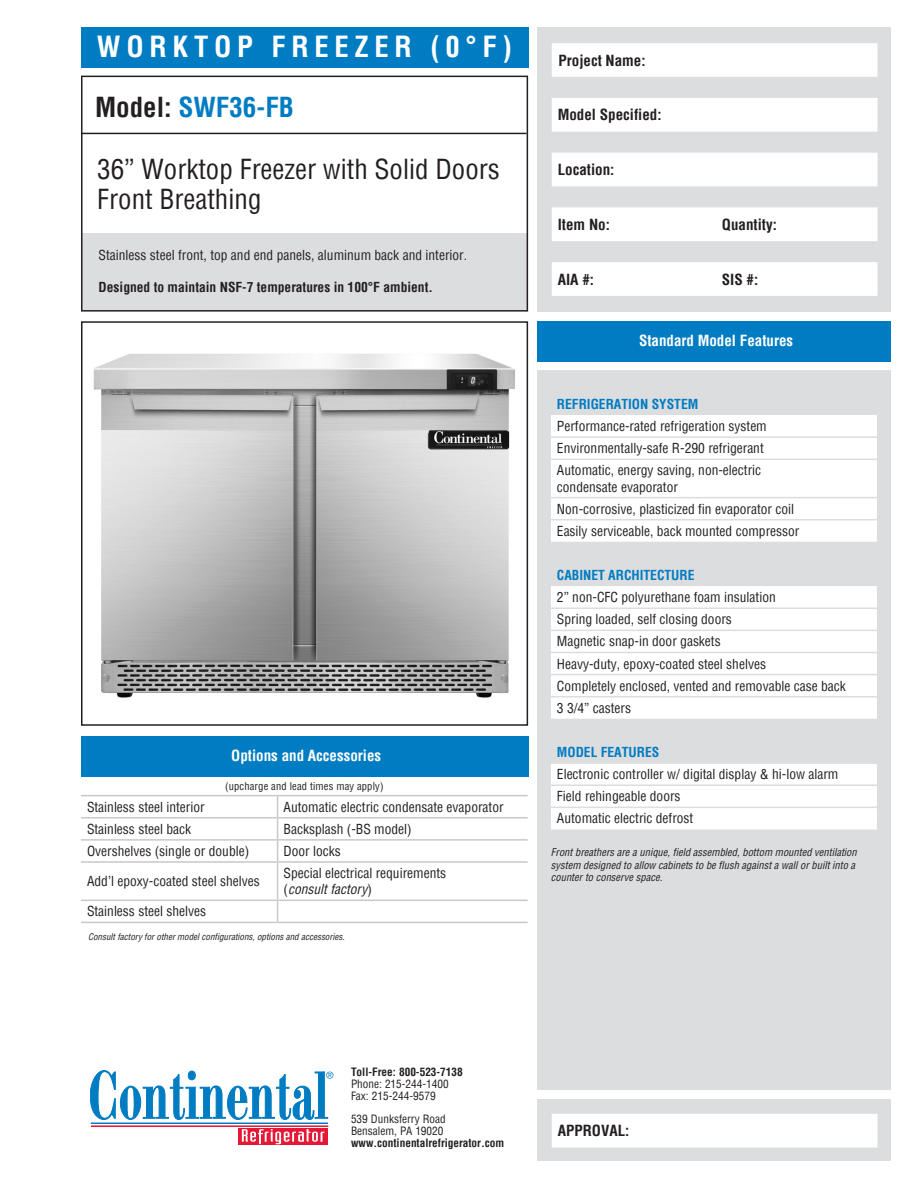
<style>
.page{position:relative;width:918px;height:1188px;background:#fff}
.page>*{position:absolute;margin:0;border:0;box-sizing:border-box;transform-origin:0 0}
.t1{font:700 condensed 28.5px "Helvetica";letter-spacing:.2em;color:#fff}
.t2{font:condensed 27px "Helvetica";color:#231f20}
.t3{font:700 condensed 27px "Helvetica";color:#007cc2}
.t4{font:700 condensed 15px "Helvetica";color:#231f20}
.t5{font:700 condensed 15px "Helvetica";color:#fff}
.t6{font:condensed 13.5px "Helvetica";color:#231f20}
.t7{font:700 condensed 13.5px "Helvetica";color:#007cc2}
.t8{font:700 condensed 13.5px "Helvetica";color:#231f20}
.t9{font:italic condensed 13.5px "Helvetica";color:#231f20}
.t10{font:condensed 11.25px/12px "Helvetica";color:#231f20}
.t11{font:700 condensed 11.25px "Helvetica";color:#231f20}
.t12{font:italic condensed 10.5px/12.6px "Helvetica";color:#231f20}
.t13{font:condensed 10.5px "Helvetica";letter-spacing:.015em;color:#231f20}
.t14{font:italic condensed 9px "Helvetica";color:#231f20}
.s1{color:#231f20}
.s2{font-style:normal}
</style>
<div class="page">
<div style="left:538px;top:1099px;width:353px;height:62px;background:#dcdddf"></div>
<div style="left:81px;top:233px;width:446px;height:77px;background:#dcdddf"></div>
<div style="left:81px;top:321px;width:447px;height:405px;border:2px solid #231f20"></div>
<div style="left:538px;top:321px;width:353px;height:40px;background:#007cc2"></div>
<div style="left:538px;top:370px;width:353px;height:720px;background:#dcdddf"></div>
<div style="left:538px;top:27px;width:353px;height:285px;background:#dcdddf"></div>
<hr style="left:91px;top:1123px;width:237px;height:1px;background:#007cc2">
<hr style="left:91px;top:1126px;width:237px;height:1px;background:#e51836">
<svg style="left:238px;top:1128px;width:90px;height:17px"></svg>
<svg style="left:242px;top:1129px;width:82px;height:15px"></svg>
<svg style="left:90px;top:1070px;width:243px;height:50px"></svg>
<svg style="left:552px;top:43px;width:326px;height:253px;fill:#fff"></svg>
<div style="left:81px;top:76px;width:447px;height:236px;border:2px solid #231f20"></div>
<div style="left:81px;top:27px;width:447px;height:40px;background:#007cc2"></div>
<div style="left:552px;top:1114px;width:326px;height:34px;background:#fff"></div>
<div style="left:81px;top:736px;width:447px;height:40px;background:#007cc2"></div>
<hr style="left:81px;top:133px;width:445px;height:1px;background:#231f20">
<img style="left:93px;top:353px;width:422px;height:345px">
<svg style="left:551px;top:415px;width:326px;height:414px;fill:#fff"></svg>
<div style="left:551px;top:498px;width:326px;height:44px;background:#fff"></div>
<svg style="left:551px;top:542px;width:326px;height:199px;fill:#fff"></svg>
<hr style="left:551px;top:459px;width:326px;height:1px;background:#dcdddf">
<hr style="left:551px;top:497px;width:326px;height:1px;background:#dcdddf">
<hr style="left:551px;top:519px;width:326px;height:1px;background:#dcdddf">
<hr style="left:551px;top:607px;width:326px;height:2px;background:#dcdddf">
<hr style="left:551px;top:630px;width:326px;height:1px;background:#dcdddf">
<hr style="left:551px;top:652px;width:326px;height:1px;background:#dcdddf">
<hr style="left:551px;top:674px;width:326px;height:1px;background:#dcdddf">
<hr style="left:551px;top:696px;width:326px;height:1px;background:#dcdddf">
<hr style="left:551px;top:762px;width:326px;height:2px;background:#dcdddf">
<hr style="left:551px;top:436px;width:326px;height:2px;background:#dcdddf">
<hr style="left:551px;top:784px;width:326px;height:2px;background:#dcdddf">
<hr style="left:551px;top:807px;width:326px;height:1px;background:#dcdddf">
<hr style="left:81px;top:795px;width:197px;height:1px;background:#c7c8ca">
<hr style="left:278px;top:795px;width:250px;height:1px;background:#c7c8ca">
<hr style="left:81px;top:817px;width:197px;height:1px;background:#c7c8ca">
<hr style="left:278px;top:817px;width:250px;height:1px;background:#c7c8ca">
<hr style="left:81px;top:839px;width:197px;height:2px;background:#c7c8ca">
<hr style="left:278px;top:839px;width:250px;height:2px;background:#c7c8ca">
<svg style="left:277px;top:796px;width:1px;height:65px"></svg>
<hr style="left:81px;top:861px;width:197px;height:2px;background:#c7c8ca">
<hr style="left:278px;top:861px;width:250px;height:2px;background:#c7c8ca">
<hr style="left:277px;top:863px;width:1px;height:37px;background:#c7c8ca">
<hr style="left:81px;top:900px;width:197px;height:1px;background:#c7c8ca">
<hr style="left:278px;top:900px;width:250px;height:1px;background:#c7c8ca">
<svg style="left:277px;top:901px;width:1px;height:21px"></svg>
<hr style="left:81px;top:922px;width:197px;height:1px;background:#c7c8ca">
<hr style="left:278px;top:922px;width:250px;height:1px;background:#c7c8ca">
<p class="t1" style="left:97px;top:28px;width:417px">WORKTOP FREEZER (0°F)</p>
<p class="t3" style="left:95px;top:89px;width:200px"><span class="s1">Model:</span> SWF36-FB</p>
<p class="t2" style="left:97px;top:152px;width:404px">36” Worktop Freezer with Solid Doors</p>
<p class="t2" style="left:97px;top:182px;width:166px">Front Breathing</p>
<p class="t6" style="left:99px;top:246px;width:370px">Stainless steel front, top and end panels, aluminum back and interior.</p>
<p class="t8" style="left:99px;top:278px;width:336px">Designed to maintain NSF-7 temperatures in 100°F ambient.</p>
<p class="t5" style="left:231px;top:746px;width:151px">Options and Accessories</p>
<p class="t13" style="left:225px;top:779px;width:160px">(upcharge and lead times may apply)</p>
<p class="t6" style="left:87px;top:798px;width:119px">Stainless steel interior</p>
<p class="t6" style="left:284px;top:798px;width:222px">Automatic electric condensate evaporator</p>
<p class="t6" style="left:87px;top:820px;width:106px">Stainless steel back</p>
<p class="t6" style="left:284px;top:820px;width:130px">Backsplash (-BS model)</p>
<p class="t6" style="left:87px;top:842px;width:164px">Overshelves (single or double)</p>
<p class="t6" style="left:284px;top:842px;width:59px">Door locks</p>
<p class="t6" style="left:87px;top:873px;width:174px">Add’l epoxy-coated steel shelves</p>
<p class="t6" style="left:284px;top:864px;width:164px">Special electrical requirements</p>
<p class="t9" style="left:284px;top:881px;width:90px"><span class="s2">(</span>consult factory<span class="s2">)</span></p>
<p class="t6" style="left:87px;top:903px;width:121px">Stainless steel shelves</p>
<p class="t14" style="left:88px;top:931px;width:258px">Consult factory for other model configurations, options and accessories.</p>
<p class="t4" style="left:559px;top:50px;width:89px">Project Name:</p>
<p class="t4" style="left:558px;top:105px;width:105px">Model Specified:</p>
<p class="t4" style="left:558px;top:160px;width:58px">Location:</p>
<p class="t4" style="left:558px;top:215px;width:54px">Item No:</p>
<p class="t4" style="left:722px;top:215px;width:57px">Quantity:</p>
<p class="t4" style="left:558px;top:269px;width:38px">AIA #:</p>
<p class="t4" style="left:722px;top:269px;width:38px">SIS #:</p>
<p class="t5" style="left:639px;top:331px;width:156px">Standard Model Features</p>
<p class="t7" style="left:557px;top:395px;width:143px">REFRIGERATION SYSTEM</p>
<p class="t6" style="left:557px;top:417px;width:211px">Performance-rated refrigeration system</p>
<p class="t6" style="left:557px;top:440px;width:208px">Environmentally-safe R-290 refrigerant</p>
<p class="t6" style="left:557px;top:462px;width:206px">Automatic, energy saving, non-electric</p>
<p class="t6" style="left:557px;top:478px;width:123px">condensate evaporator</p>
<p class="t6" style="left:557px;top:500px;width:239px">Non-corrosive, plasticized fin evaporator coil</p>
<p class="t6" style="left:557px;top:522px;width:244px">Easily serviceable, back mounted compressor</p>
<p class="t7" style="left:557px;top:566px;width:139px">CABINET ARCHITECTURE</p>
<p class="t6" style="left:557px;top:589px;width:220px">2” non-CFC polyurethane foam insulation</p>
<p class="t6" style="left:557px;top:611px;width:177px">Spring loaded, self closing doors</p>
<p class="t6" style="left:557px;top:633px;width:165px">Magnetic snap-in door gaskets</p>
<p class="t6" style="left:557px;top:655px;width:211px">Heavy-duty, epoxy-coated steel shelves</p>
<p class="t6" style="left:557px;top:677px;width:290px">Completely enclosed, vented and removable case back</p>
<p class="t6" style="left:557px;top:699px;width:76px">3 3/4” casters</p>
<p class="t7" style="left:557px;top:743px;width:104px">MODEL FEATURES</p>
<p class="t6" style="left:557px;top:766px;width:283px">Electronic controller w/ digital display &amp; hi-low alarm</p>
<p class="t6" style="left:557px;top:788px;width:125px">Field rehingeable doors</p>
<p class="t6" style="left:557px;top:810px;width:138px">Automatic electric defrost</p>
<p class="t12" style="left:551px;top:846px;width:307px">Front breathers are a unique, field assembled, bottom mounted ventilation system designed to allow cabinets to be flush against a wall or built into a counter to conserve space.</p>
<p class="t11" style="left:351px;top:1065px;width:113px">Toll-Free: 800-523-7138</p>
<p class="t10" style="left:351px;top:1078px;width:99px">Phone: 215-244-1400<br>Fax: 215-244-9579</p>
<p class="t10" style="left:351px;top:1113px;width:96px">539 Dunksferry Road<br>Bensalem, PA 19020</p>
<p class="t11" style="left:351px;top:1135px;width:155px">www.continentalrefrigerator.com</p>
<p class="t4" style="left:558px;top:1121px;width:73px">APPROVAL:</p>
</div>
